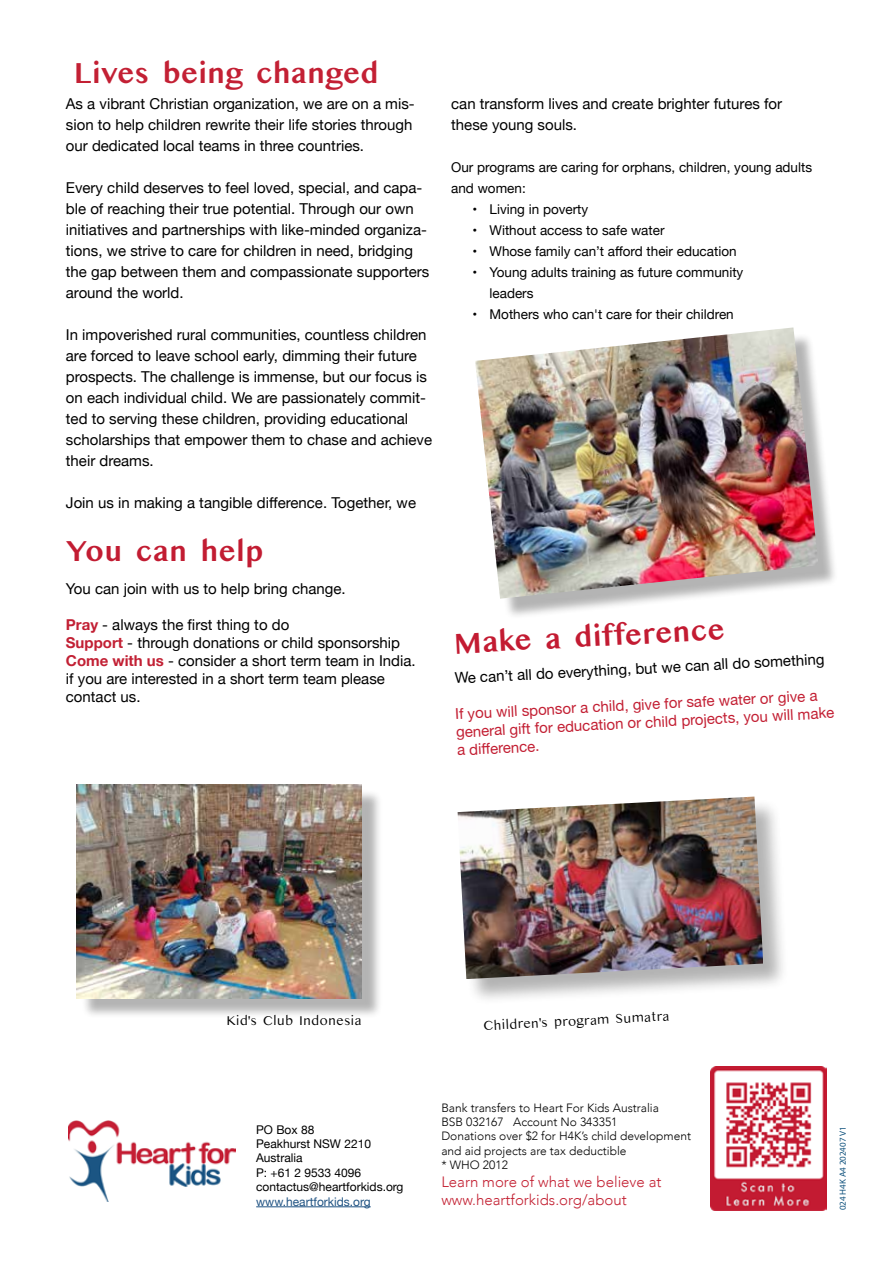
<style>
.page{position:relative;width:893px;height:1263px;background:#fff}
.page>*{position:absolute;margin:0;border:0;box-sizing:border-box;transform-origin:0 0}
.t1{font:700 30px "Kannada MN";letter-spacing:-.005em;color:#c32034}
.t2{font:700 30px "Kannada MN";color:#c31b32}
.t3{font:700 30px "Kannada MN";color:#c21c32}
.t4{font:15px/21px "Helvetica Neue";color:#000101}
.t5{font:15px/18px "Helvetica Neue";color:#c32034}
.t6{font:300 15px/18px "Avenir";color:#c32032}
.t7{font:15px "Helvetica Neue";color:#000}
.t8{font:13.5px/21px "Helvetica Neue";color:#000}
.t9{font:13.5px "Kannada MN";color:#000}
.t10{font:300 12px/14.4px "Avenir";color:#000}
.t11{font:12px/14.4px "Helvetica Neue";color:#000}
.t12{font:12px "Helvetica Neue";color:#205383}
.t13{font:9px "Myriad Pro";color:#11537e}
.s1{font-weight:700;color:#c22034}
</style>
<div class="page">
<img style="left:710px;top:1066px;width:116px;height:144px">
<div style="left:459px;top:798px;width:330px;height:207px;background:#000;opacity:.3"></div>
<img style="left:458px;top:796px;width:305px;height:183px">
<div style="left:480px;top:332px;width:359px;height:287px;background:#000;opacity:.3"></div>
<img style="left:475px;top:327px;width:343px;height:272px">
<img style="left:68px;top:1120px;width:168px;height:81px">
<div style="left:81px;top:789px;width:301px;height:230px;background:#000;opacity:.3"></div>
<img style="left:77px;top:785px;width:285px;height:213px">
<hr style="left:256px;top:1206px;width:115px;height:1px;background:#205383">
<h1 class="t1" style="left:74px;top:55px;width:307px">Lives being changed</h1>
<p class="t4" style="left:66px;top:94px;width:350px">As a vibrant Christian organization, we are on a mis&shy;sion to help children rewrite their life stories through our dedicated local teams in three countries.</p>
<p class="t4" style="left:66px;top:178px;width:365px">Every child deserves to feel loved, special, and capa&shy;ble of reaching their true potential. Through our own initiatives and partnerships with like-minded organiza&shy;tions, we strive to care for children in need, bridging the gap between them and compassionate supporters around the world.</p>
<p class="t4" style="left:66px;top:325px;width:368px">In impoverished rural communities, countless children are forced to leave school early, dimming their future prospects. The challenge is immense, but our focus is on each individual child. We are passionately commit&shy;ted to serving these children, providing educational scholarships that empower them to chase and achieve their dreams.</p>
<p class="t4" style="left:66px;top:493px;width:352px">Join us in making a tangible difference. Together, we</p>
<h1 class="t3" style="left:66px;top:533px;width:199px">You can help</h1>
<p class="t4" style="left:66px;top:579px;width:281px">You can join with us to help bring change.</p>
<p class="t4" style="left:66px;top:617px;width:351px;line-height:18px"><span class="s1">Pray</span> - always the first thing to do<br><span class="s1">Support</span> - through donations or child sponsorship <span class="s1">Come with us</span> - consider a short term team in India. if you are interested in a short term team please contact us.</p>
<p class="t4" style="left:451px;top:94px;width:332px">can transform lives and create brighter futures for these young souls.</p>
<p class="t8" style="left:451px;top:157px;width:362px">Our programs are caring for orphans, children, young adults and women:</p>
<p class="t8" style="left:472px;top:199px;width:117px">• Living in poverty</p>
<p class="t8" style="left:472px;top:220px;width:194px">• Without access to safe water</p>
<p class="t8" style="left:472px;top:241px;width:266px">• Whose family can’t afford their education</p>
<p class="t8" style="left:489px;top:262px;width:255px;text-indent:-17px">• Young adults training as future community leaders</p>
<p class="t8" style="left:472px;top:304px;width:263px">• Mothers who can't care for their children</p>
<h1 class="t2" style="left:453px;top:626px;width:273px;rotate:-3deg">Make a difference</h1>
<p class="t7" style="left:454px;top:667px;width:372px;rotate:-3deg">We can’t all do everything, but we can all do something</p>
<p class="t5" style="left:455px;top:706px;width:380px;rotate:-3deg">If you will sponsor a child, give for safe water or give a general gift for education or child projects, you will make a diff erence.</p>
<p class="t9" style="left:226px;top:1012px;width:137px">Kid's Club Indonesia</p>
<p class="t11" style="left:256px;top:1123px;width:149px">PO Box 88<br>Peakhurst NSW 2210<br>Australia<br>P: +61 2 9533 4096 contactus@heartforkids.org</p>
<p class="t12" style="left:256px;top:1193px;width:116px">www.heartforkids.org</p>
<p class="t9" style="left:483px;top:1017px;width:188px;rotate:-3deg">Children's program Sumatra</p>
<p class="t10" style="left:441px;top:1100px;width:251px">Bank transfers to Heart For Kids Australia<br>BSB 032167 Account No 343351<br>Donations over $2 for H4K’s child development and aid projects are tax deductible<br>* WHO 2012</p>
<p class="t6" style="left:441px;top:1173px;width:222px">Learn more of what we believe at www.heartforkids.org/about</p>
<p class="t13" style="left:837px;top:1210px;width:85px;rotate:-90deg">024 H4K A4 202407 V1</p>
</div>
